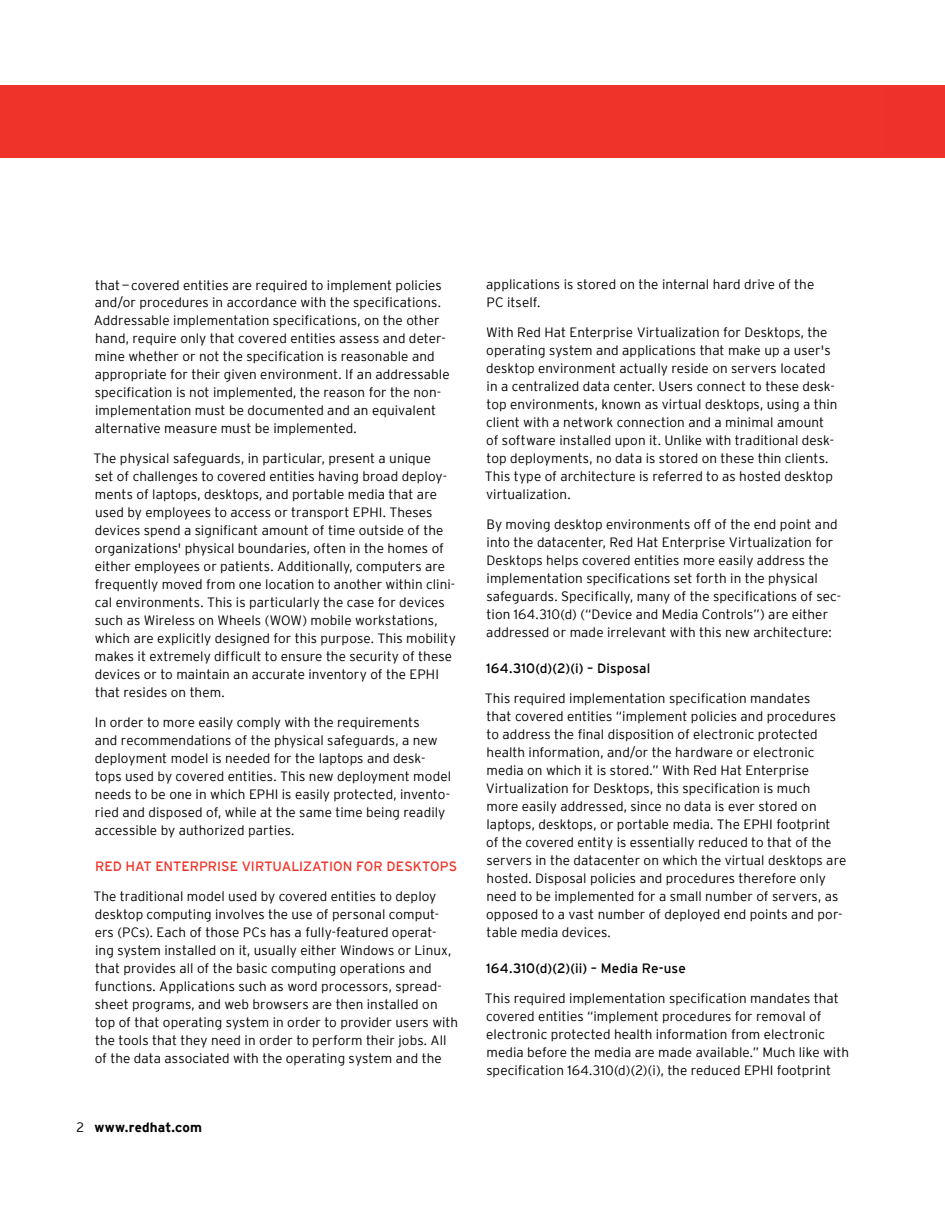
<style>
.page{position:relative;width:945px;height:1215px;background:#fff}
.page>*{position:absolute;margin:0;border:0;box-sizing:border-box;transform-origin:0 0}
.t1{font:300 13.5px/18px "Interstate";letter-spacing:.005em;color:#000}
.t2{font:13.5px "Interstate";letter-spacing:.01em;color:#000}
.t3{font:13.5px "Interstate";color:#ee342a}
.t4{font:700 13.5px "Interstate";color:#000}
.s1{font-weight:300}
</style>
<div class="page">
<div style="left:0;top:85px;width:932px;height:73px;background:#ee342a"></div>
<img style="left:932px;top:86px;width:13px;height:72px">
<p class="t1" style="left:94px;top:276px;width:357px">that—covered entities are required to implement policies and/or procedures in accordance with the specifications.<br>Addressable implementation specifications, on the other hand, require only that covered entities assess and deter&shy;mine whether or not the specification is reasonable and appropriate for their given environment. If an addressable specification is not implemented, the reason for the non&shy;implementation must be documented and an equivalent alternative measure must be implemented.</p>
<p class="t1" style="left:93px;top:450px;width:364px">The physical safeguards, in particular, present a unique<br>set of challenges to covered entities having broad deploy&shy;ments of laptops, desktops, and portable media that are used by employees to access or transport EPHI. Theses devices spend a significant amount of time outside of the organizations' physical boundaries, often in the homes of either employees or patients. Additionally, computers are frequently moved from one location to another within clini&shy;cal environments. This is particularly the case for devices such as Wireless on Wheels (WOW) mobile workstations, which are explicitly designed for this purpose. This mobility makes it extremely difficult to ensure the security of these devices or to maintain an accurate inventory of the EPHI that resides on them.</p>
<p class="t1" style="left:95px;top:714px;width:358px">In order to more easily comply with the requirements<br>and recommendations of the physical safeguards, a new deployment model is needed for the laptops and desk&shy;tops used by covered entities. This new deployment model needs to be one in which EPHI is easily protected, invento&shy;ried and disposed of, while at the same time being readily accessible by authorized parties.</p>
<p class="t3" style="left:95px;top:859px;width:364px">RED HAT ENTERPRISE VIRTUALIZATION FOR DESKTOPS</p>
<p class="t1" style="left:93px;top:888px;width:366px">The traditional model used by covered entities to deploy desktop computing involves the use of personal comput&shy;ers (PCs). Each of those PCs has a fully-featured operat-<br>ing system installed on it, usually either Windows or Linux, that provides all of the basic computing operations and functions. Applications such as word processors, spread&shy;sheet programs, and web browsers are then installed on top of that operating system in order to provider users with the tools that they need in order to perform their jobs. All of the data associated with the operating system and the</p>
<p class="t4" style="left:76px;top:1119px;width:127px"><span class="s1">2</span> www.redhat.com</p>
<p class="t1" style="left:486px;top:275px;width:330px">applications is stored on the internal hard drive of the<br>PC itself.</p>
<p class="t1" style="left:485px;top:323px;width:354px">With Red Hat Enterprise Virtualization for Desktops, the operating system and applications that make up a user's desktop environment actually reside on servers located in a centralized data center. Users connect to these desk&shy;top environments, known as virtual desktops, using a thin client with a network connection and a minimal amount of software installed upon it. Unlike with traditional desk&shy;top deployments, no data is stored on these thin clients.<br>This type of architecture is referred to as hosted desktop virtualization.</p>
<p class="t1" style="left:486px;top:515px;width:356px">By moving desktop environments off of the end point and into the datacenter, Red Hat Enterprise Virtualization for Desktops helps covered entities more easily address the implementation specifications set forth in the physical safeguards. Specifically, many of the specifications of sec&shy;tion 164.310(d) (“Device and Media Controls”) are either addressed or made irrelevant with this new architecture:</p>
<p class="t2" style="left:486px;top:661px;width:166px">164.310(D)(2)(I) – DISPOSAL</p>
<p class="t1" style="left:485px;top:689px;width:363px">This required implementation specification mandates<br>that covered entities “implement policies and procedures to address the final disposition of electronic protected health information, and/or the hardware or electronic media on which it is stored.” With Red Hat Enterprise Virtualization for Desktops, this specification is much<br>more easily addressed, since no data is ever stored on laptops, desktops, or portable media. The EPHI footprint<br>of the covered entity is essentially reduced to that of the servers in the datacenter on which the virtual desktops are hosted. Disposal policies and procedures therefore only need to be implemented for a small number of servers, as opposed to a vast number of deployed end points and por&shy;table media devices.</p>
<p class="t2" style="left:486px;top:961px;width:201px">164.310(D)(2)(II) – MEDIA RE-USE</p>
<p class="t1" style="left:485px;top:989px;width:366px">This required implementation specification mandates that covered entities “implement procedures for removal of electronic protected health information from electronic media before the media are made available.” Much like with specification 164.310(d)(2)(i), the reduced EPHI footprint</p>
</div>
